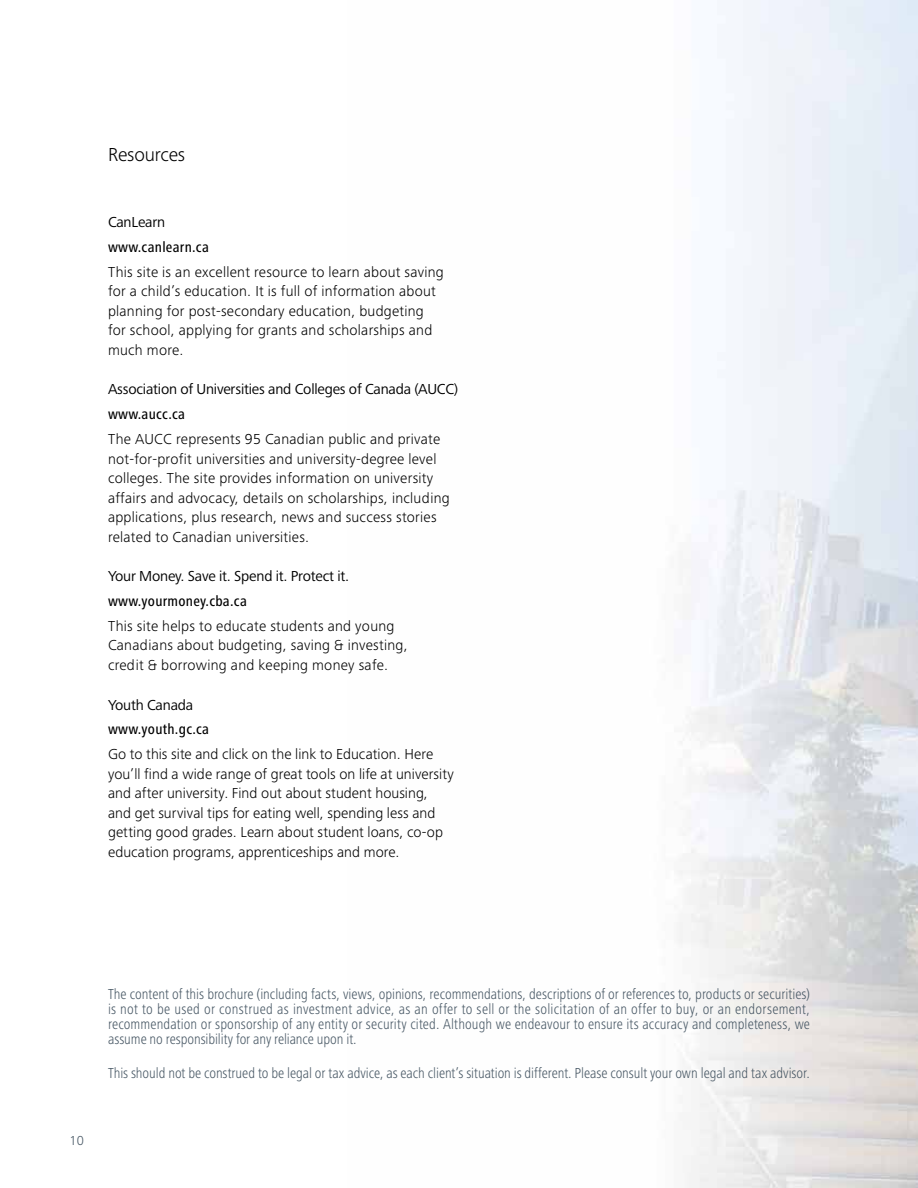
<style>
.page{position:relative;width:918px;height:1188px;background:#fff}
.page>*{position:absolute;margin:0;border:0;box-sizing:border-box;transform-origin:0 0}
.t1{font:300 19.5px "Frutiger Next Pro";letter-spacing:-.01em;color:#000}
.t2{font:300 15px/19.5px "Frutiger Next Pro";letter-spacing:.015em;color:#000}
.t3{font:300 condensed 15px/15px "Frutiger Next Pro";letter-spacing:-.005em;color:#485865;text-align:justify}
.t4{font:15px "Frutiger Next Pro";letter-spacing:-.015em;color:#000}
.t5{font:500 condensed 15px "Frutiger Next Pro";letter-spacing:.02em;color:#000}
.t6{font:300 13.5px "Frutiger Next Pro";color:#485865}
</style>
<div class="page">
<h1 class="t1" style="left:108px;top:144px;width:79px">Resources</h1>
<p class="t4" style="left:108px;top:213px;width:59px">CanLearn</p>
<p class="t5" style="left:108px;top:238px;width:102px">www.canlearn.ca</p>
<p class="t2" style="left:108px;top:262px;width:337px">This site is an excellent resource to learn about saving for a child’s education. It is full of information about planning for post-secondary education, budgeting for school, applying for grants and scholarships and much more.</p>
<p class="t4" style="left:108px;top:381px;width:352px">Association of Universities and Colleges of Canada (AUCC)</p>
<p class="t5" style="left:108px;top:406px;width:79px">www.aucc.ca</p>
<p class="t2" style="left:108px;top:429px;width:343px">The AUCC represents 95 Canadian public and private not-for-profit universities and university-degree level colleges. The site provides information on university affairs and advocacy, details on scholarships, including applications, plus research, news and success stories related to Canadian universities.</p>
<p class="t4" style="left:108px;top:568px;width:243px">Your Money. Save it. Spend it. Protect it.</p>
<p class="t5" style="left:108px;top:592px;width:140px">www.yourmoney.cba.ca</p>
<p class="t2" style="left:108px;top:616px;width:301px">This site helps to educate students and young<br>Canadians about budgeting, saving &amp; investing, credit &amp; borrowing and keeping money safe.</p>
<p class="t4" style="left:108px;top:696px;width:87px">Youth Canada</p>
<p class="t5" style="left:108px;top:721px;width:103px">www.youth.gc.ca</p>
<p class="t2" style="left:108px;top:745px;width:347px">Go to this site and click on the link to Education. Here you’ll find a wide range of great tools on life at university and after university. Find out about student housing, and get survival tips for eating well, spending less and getting good grades. Learn about student loans, co-op education programs, apprenticeships and more.</p>
<p class="t6" style="left:70px;top:1132px;width:16px">10</p>
<p class="t3" style="left:108px;top:987px;width:704px">The content of this brochure (including facts, views, opinions, recommendations, descriptions of or references to, products or securities) is not to be used or construed as investment advice, as an offer to sell or the solicitation of an offer to buy, or an endorsement, recommendation or sponsorship of any entity or security cited. Although we endeavour to ensure its accuracy and completeness, we assume no responsibility for any reliance upon it.</p>
<p class="t3" style="left:108px;top:1065px;width:703px">This should not be construed to be legal or tax advice, as each client’s situation is different. Please consult your own legal and tax advisor.</p>
</div>
